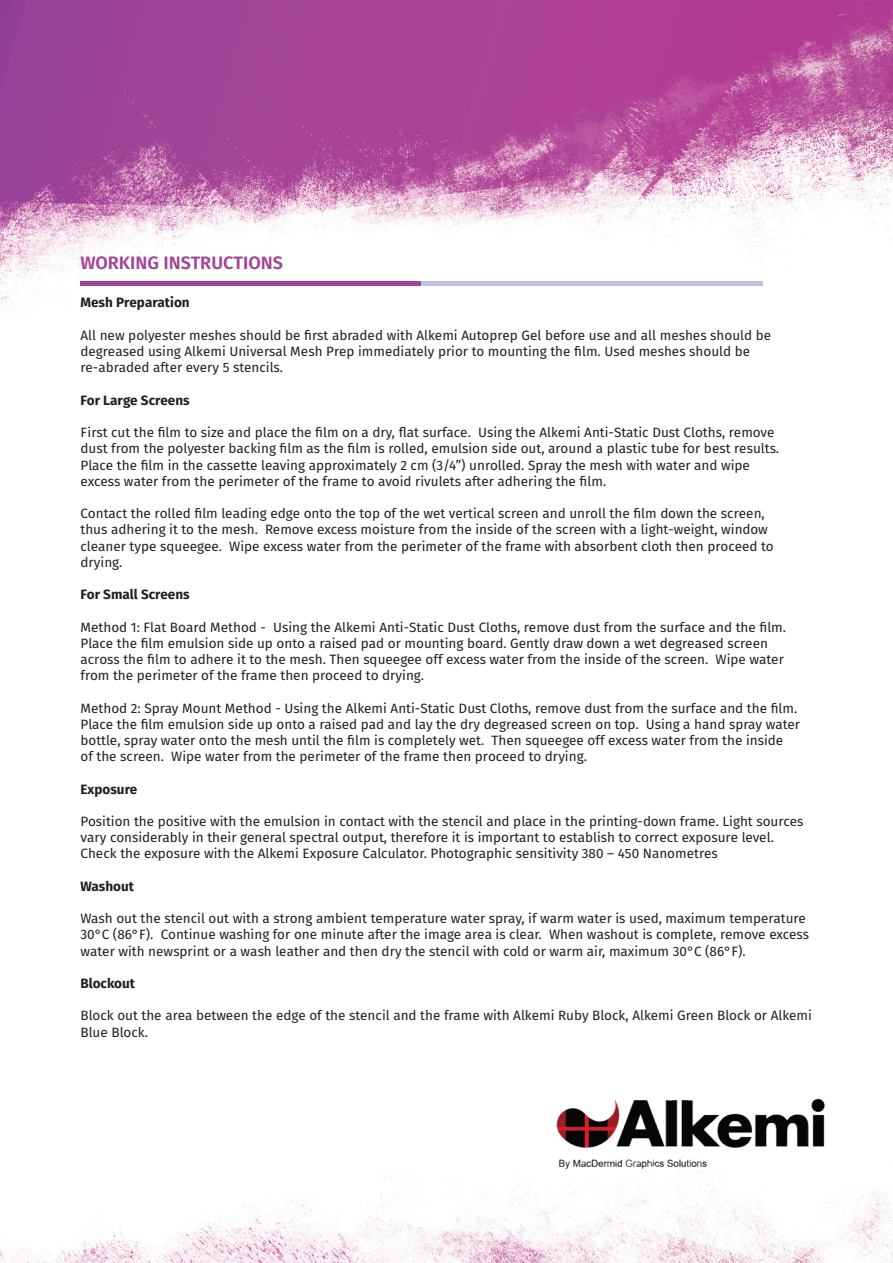
<style>
.page{position:relative;width:893px;height:1263px;background:#fff}
.page>*{position:absolute;margin:0;border:0;box-sizing:border-box;transform-origin:0 0}
.t1{font:600 18px "Fira Sans";color:#a34499}
.t2{font:13.5px/16.2px "Fira Sans";color:#231f20}
.t3{font:700 13.5px "Fira Sans";color:#231f20}
</style>
<div class="page">
<img style="left:0;top:0;width:893px;height:1263px">
<hr style="left:80px;top:281px;width:342px;height:4px;background:#a34499">
<hr style="left:422px;top:281px;width:341px;height:4px;background:#c0c3e2">
<img style="left:554px;top:1083px;width:275px;height:96px">
<h1 class="t1" style="left:80px;top:250px;width:204px">WORKING INSTRUCTIONS</h1>
<p class="t3" style="left:80px;top:293px;width:111px">Mesh Preparation</p>
<p class="t2" style="left:80px;top:327px;width:692px">All new polyester meshes should be first abraded with Alkemi Autoprep Gel before use and all meshes should be degreased using Alkemi Universal Mesh Prep immediately prior to mounting the film. Used meshes should be re-abraded after every 5 stencils.</p>
<p class="t3" style="left:80px;top:390px;width:111px">For Large Screens</p>
<p class="t2" style="left:80px;top:424px;width:700px">First cut the film to size and place the film on a dry, flat surface. Using the Alkemi Anti-Static Dust Cloths, remove dust from the polyester backing film as the film is rolled, emulsion side out, around a plastic tube for best results.<br>Place the film in the cassette leaving approximately 2 cm (3/4”) unrolled. Spray the mesh with water and wipe excess water from the perimeter of the frame to avoid rivulets after adhering the film.</p>
<p class="t2" style="left:80px;top:505px;width:695px">Contact the rolled film leading edge onto the top of the wet vertical screen and unroll the film down the screen, thus adhering it to the mesh. Remove excess moisture from the inside of the screen with a light-weight, window cleaner type squeegee. Wipe excess water from the perimeter of the frame with absorbent cloth then proceed to drying.</p>
<p class="t3" style="left:80px;top:585px;width:111px">For Small Screens</p>
<p class="t2" style="left:80px;top:619px;width:707px">Method 1: Flat Board Method - Using the Alkemi Anti-Static Dust Cloths, remove dust from the surface and the film.<br>Place the film emulsion side up onto a raised pad or mounting board. Gently draw down a wet degreased screen across the film to adhere it to the mesh. Then squeegee off excess water from the inside of the screen. Wipe water from the perimeter of the frame then proceed to drying.</p>
<p class="t2" style="left:80px;top:700px;width:721px">Method 2: Spray Mount Method - Using the Alkemi Anti-Static Dust Cloths, remove dust from the surface and the film.<br>Place the film emulsion side up onto a raised pad and lay the dry degreased screen on top. Using a hand spray water bottle, spray water onto the mesh until the film is completely wet. Then squeegee off excess water from the inside<br>of the screen. Wipe water from the perimeter of the frame then proceed to drying.</p>
<p class="t3" style="left:80px;top:779px;width:58px">Exposure</p>
<p class="t2" style="left:80px;top:813px;width:725px">Position the positive with the emulsion in contact with the stencil and place in the printing-down frame. Light sources vary considerably in their general spectral output, therefore it is important to establish to correct exposure level.<br>Check the exposure with the Alkemi Exposure Calculator. Photographic sensitivity 380 – 450 Nanometres</p>
<p class="t3" style="left:80px;top:876px;width:55px">Washout</p>
<p class="t2" style="left:80px;top:910px;width:730px">Wash out the stencil out with a strong ambient temperature water spray, if warm water is used, maximum temperature<br>30°C (86°F). Continue washing for one minute after the image area is clear. When washout is complete, remove excess water with newsprint or a wash leather and then dry the stencil with cold or warm air, maximum 30°C (86°F).</p>
<p class="t3" style="left:80px;top:974px;width:56px">Blockout</p>
<p class="t2" style="left:80px;top:1007px;width:733px">Block out the area between the edge of the stencil and the frame with Alkemi Ruby Block, Alkemi Green Block or Alkemi<br>Blue Block.</p>
</div>
